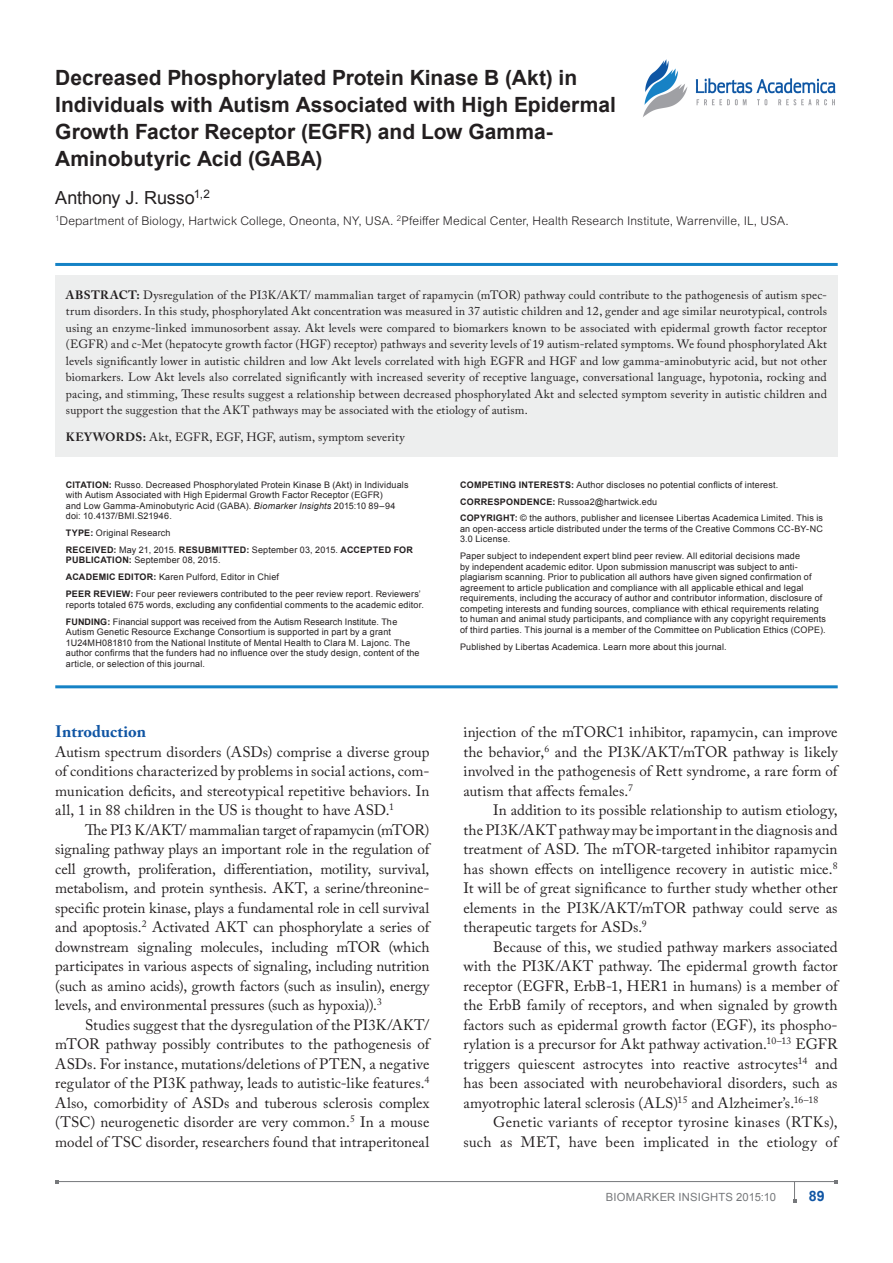
<style>
.page{position:relative;width:893px;height:1263px;background:#fff}
.page>*{position:absolute;margin:0;border:0;box-sizing:border-box;transform-origin:0 0}
.AT{font:700 21px/27px "Arial";color:#231f20}
.AAu{font:18px "Arial";color:#231f20}
.t1{font:700 16.5px "Adobe Caslon Pro";color:#1055a4}
.Tx{font:15px/19.5px "Adobe Caslon Pro";letter-spacing:.01em;color:#231f20;text-align:justify}
.TxF{font:15px/19.5px "Adobe Caslon Pro";letter-spacing:.005em;color:#231f20;text-align:justify}
.RunF-folio{font:700 14.25px "Arial";color:#1055a4}
.t2{font:12px/16.5px "Adobe Caslon Pro";letter-spacing:.01em;color:#231f20;text-align:justify}
.AAuAff{font:300 12px "Arial MT Std";letter-spacing:.01em;color:#231f20}
.RunF{font:11.25px "Arial";letter-spacing:.015em;color:#76787b}
.t3{font:9px/10.5px "Arial";letter-spacing:.02em;color:#231f20}
.t4{font:700 9px "Arial";letter-spacing:.025em;color:#231f20}
.s1{font-weight:700}
.s2{font-style:italic}
</style>
<div class="page">
<hr style="left:57px;top:1181px;width:779px;height:1px;background:#76787b">
<svg style="left:793px;top:1182px;width:3px;height:20px"></svg>
<img style="left:643px;top:59px;width:193px;height:58px">
<hr style="left:55px;top:263px;width:783px;height:3px;background:#1582c5">
<hr style="left:55px;top:685px;width:783px;height:3px;background:#1582c5">
<div style="left:55px;top:275px;width:783px;height:181px;background:#edeeee"></div>
<p class="AT" style="left:55px;top:65px;width:562px">Decreased Phosphorylated Protein Kinase B (Akt) in Individuals with Autism Associated with High Epidermal Growth Factor Receptor (EGFR) and Low Gamma-Aminobutyric Acid (GABA)</p>
<p class="AAu" style="left:55px;top:186px;width:156px">Anthony J. Russo<sup>1,2</sup></p>
<p class="AAuAff" style="left:55px;top:214px;width:735px"><sup>1</sup>Department of Biology, Hartwick College, Oneonta, NY, USA. <sup>2</sup>Pfeiffer Medical Center, Health Research Institute, Warrenville, IL, USA.</p>
<p class="t2" style="left:66px;top:286px;width:763px"><span class="s1">ABSTRACT:</span> Dysregulation of the PI3K/AKT/ mammalian target of rapamycin (mTOR) pathway could contribute to the pathogenesis of autism spec&shy;trum disorders. In this study, phosphorylated Akt concentration was measured in 37 autistic children and 12, gender and age similar neurotypical, controls using an enzyme-linked immunosorbent assay. Akt levels were compared to biomarkers known to be associated with epidermal growth factor receptor (EGFR) and c-Met (hepatocyte growth factor (HGF) receptor) pathways and severity levels of 19 autism-related symptoms. We found phosphorylated Akt levels significantly lower in autistic children and low Akt levels correlated with high EGFR and HGF and low gamma-aminobutyric acid, but not other biomarkers. Low Akt levels also correlated significantly with increased severity of receptive language, conversational language, hypotonia, rocking and pacing, and stimming, These results suggest a relationship between decreased phosphorylated Akt and selected symptom severity in autistic children and support the suggestion that the AKT pathways may be associated with the etiology of autism.</p>
<p class="t2" style="left:66px;top:429px;width:340px"><span class="s1">KEYWORDS:</span> Akt, EGFR, EGF, HGF, autism, symptom severity</p>
<p class="t3" style="left:66px;top:479px;width:344px"><span class="s1">Citation:</span> Russo. Decreased Phosphorylated Protein Kinase B (Akt) in I ndividuals with Autism Associated with H igh Epidermal Growth Factor Receptor (EG FR)<br>and Low Gamma-Aminobutyric Acid (GABA). <span class="s2">Biomarker Insights</span> 2015:10 89–94 doi: 10.4137/BMI .S21946.</p>
<p class="t3" style="left:66px;top:525px;width:106px;line-height:16.8px"><span class="s1">TYPE:</span> Original Research<br><span class="s1">Recei</span></p>
<p class="t4" style="left:460px;top:478px;width:81px">Compe ting Interes</p>
<p class="t3" style="left:559px;top:479px;width:220px"><span class="s1">ts:</span> Author discloses no potential conflicts of interest.</p>
<p class="t4" style="left:460px;top:495px;width:22px">Corresp</p>
<p class="t3" style="left:506px;top:496px;width:153px"><span class="s1">ondence :</span> Russoa2@hartwick.edu</p>
<p class="t4" style="left:460px;top:512px;width:21px">Copyrigh</p>
<p class="t3" style="left:460px;top:513px;width:365px;text-align:justify;text-indent:50px"><span class="s1">t:</span> © the authors, publisher and licensee Libertas Academica Limited. This is an open-access article distributed under the terms of the Creative Commons CC-BY-N C 3.0 License.</p>
<p class="t3" style="left:460px;top:551px;width:367px">Paper subject to independent expert blind peer review. All editorial decisions made<br>by independent academic editor. Upon submission manuscript was subject to anti&shy;plagiarism scanning. Prior to publication all authors have given signed confirmation of agreement to article publication and compliance with all applicable ethical and legal requirements, including the accuracy of author and contributor information, disclosure of competing interests and funding sources, compliance with ethical requirements relating to human and animal study participants, and compliance with any copyright requirements of third parties. This journal is a member of the Committee on Publication Ethics (COPE).</p>
<p class="t3" style="left:460px;top:641px;width:268px">Published by Libertas Academica. Learn more about this journal.</p>
<p class="t3" style="left:95px;top:545px;width:260px"><span class="s1">ved:</span> May 21, 2015. <span class="s1">ReSubmitted:</span> September 03, 2015. <span class="s1">Accep</span></p>
<p class="t4" style="left:373px;top:544px;width:39px">ted for</p>
<p class="t4" style="left:66px;top:554px;width:20px">publica</p>
<p class="t3" style="left:107px;top:555px;width:116px"><span class="s1">tion:</span> September 08, 2015.</p>
<p class="t4" style="left:66px;top:571px;width:14px">Acade</p>
<p class="t3" style="left:99px;top:572px;width:182px"><span class="s1">mic editor:</span> Karen Pulford, Editor in Chief</p>
<p class="t4" style="left:66px;top:588px;width:14px">Peer</p>
<p class="t3" style="left:66px;top:589px;width:359px;text-indent:28px"><span class="s1">Review:</span> Four peer reviewers contributed to the peer review report. Reviewers’ reports totaled 675 words, excluding any confidential comments to the academic editor.</p>
<p class="t3" style="left:66px;top:616px;width:355px"><span class="s1">FunDInG:</span> Financial support was received from the autism research institute. the autism genetic resource exchange Consortium is supported in part by a grant 1U24mh081810 from the national institute of mental health to Clara m. Lajonc. the author confirms that the funders had no influence over the study design, content of the article, or selection of this journal.</p>
<h1 class="t1" style="left:55px;top:722px;width:92px">INTRODUCTION</h1>
<p class="TxF" style="left:55px;top:742px;width:376px">Autism spectrum disorders (ASDs) comprise a diverse group of conditions characterized by problems in social actions, com&shy;munication deficits, and stereotypical repetitive behaviors. In all, 1 in 88 children in the US is thought to have ASD.<sup>1</sup></p>
<p class="Tx" style="left:55px;top:820px;width:376px;text-indent:30px">The PI3 K/AKT/ mammalian target of rapamycin (mTOR) signaling pathway plays an important role in the regulation of cell growth, proliferation, differentiation, motility, survival, metabolism, and protein synthesis. AKT, a serine/threonine&shy;specific protein kinase, plays a fundamental role in cell survival and apoptosis.<sup>2</sup> Activated AKT can phosphorylate a series of downstream signaling molecules, including mTOR (which participates in various aspects of signaling, including nutrition (such as amino acids), growth factors (such as insulin), energy levels, and environmental pressures (such as hypoxia)).<sup>3</sup></p>
<p class="Tx" style="left:55px;top:1015px;width:376px;text-indent:30px">Studies suggest that the dysregulation of the PI3K/AKT/ mTOR pathway possibly contributes to the pathogenesis of ASDs. For instance, mutations/deletions of PTEN, a negative regulator of the PI3K pathway, leads to autistic-like features.<sup>4<br></sup>Also, comorbidity of ASDs and tuberous sclerosis complex (TSC) neurogenetic disorder are very common.<sup>5</sup> In a mouse model of TSC disorder, researchers found that intraperitoneal</p>
<p class="Tx" style="left:463px;top:722px;width:376px">injection of the mTORC1 inhibitor, rapamycin, can improve the behavior,<sup>6</sup> and the PI3K/AKT/mTOR pathway is likely involved in the pathogenesis of Rett syndrome, a rare form of autism that affects females.<sup>7</sup></p>
<p class="Tx" style="left:463px;top:800px;width:376px;text-indent:30px">In addition to its possible relationship to autism etiology, the PI3K/AKT pathway may be important in the diagnosis and treatment of ASD. The mTOR-targeted inhibitor rapamycin has shown effects on intelligence recovery in autistic mice.<sup>8<br></sup>It will be of great significance to further study whether other elements in the PI3K/AKT/mTOR pathway could serve as therapeutic targets for ASDs.<sup>9</sup></p>
<p class="Tx" style="left:463px;top:937px;width:376px;text-indent:30px">Because of this, we studied pathway markers associated with the PI3K/AKT pathway. The epidermal growth factor receptor (EGFR, ErbB-1, HER1 in humans) is a member of the ErbB family of receptors, and when signaled by growth factors such as epidermal growth factor (EGF), its phospho&shy;rylation is a precursor for Akt pathway activation.<sup>10–13</sup> EGFR triggers quiescent astrocytes into reactive astrocytes<sup>14</sup> and has been associated with neurobehavioral disorders, such as amyotrophic lateral sclerosis (ALS)<sup>15</sup> and Alzheimer’s.<sup>16–18</sup></p>
<p class="Tx" style="left:463px;top:1112px;width:376px;text-align:right">Genetic variants of receptor tyrosine kinases (RTKs), such as MET, have been implicated in the etiology of</p>
<p class="RunF" style="left:606px;top:1189px;width:172px">Biomarker I nsights 2015:10</p>
<p class="RunF-folio" style="left:809px;top:1186px;width:18px">89</p>
</div>
